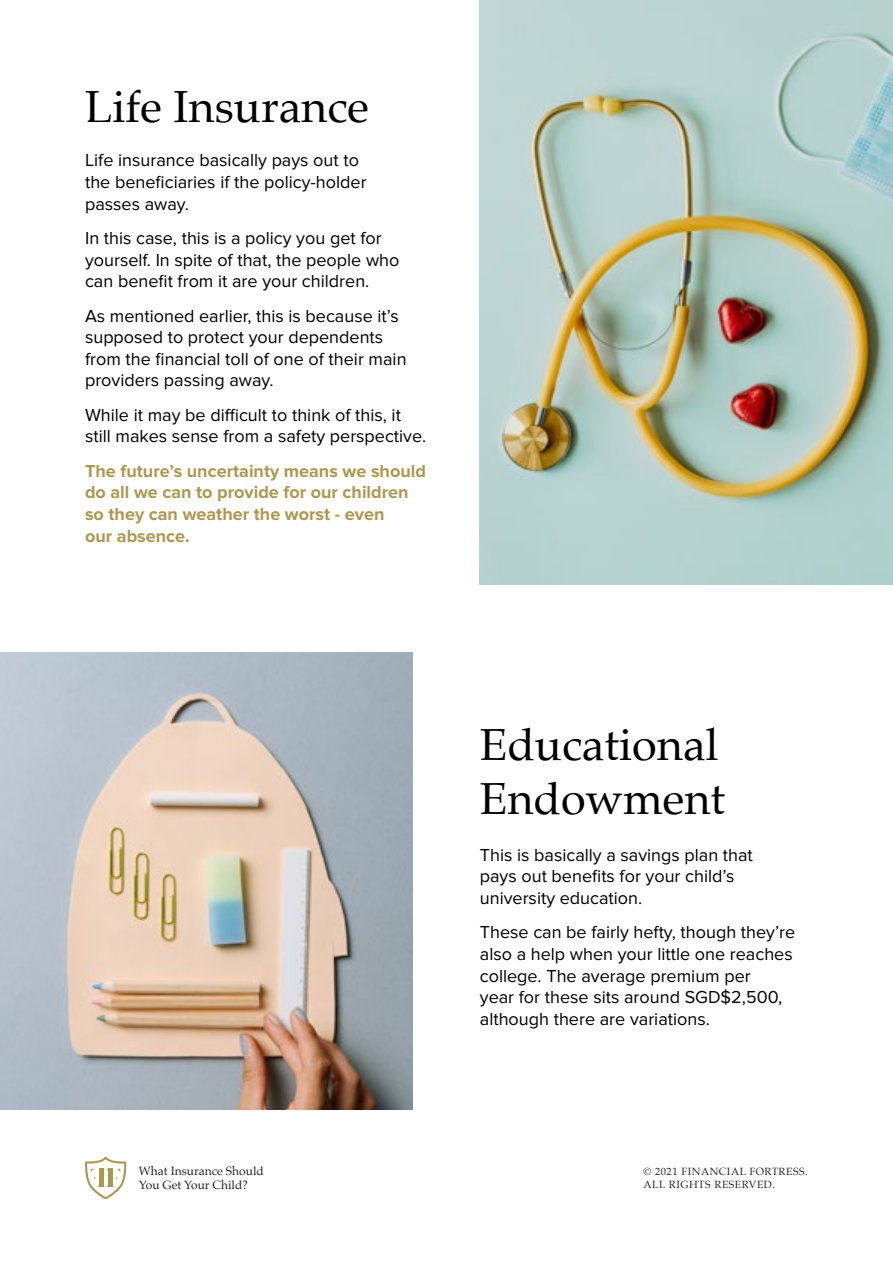
<style>
.page{position:relative;width:893px;height:1263px;background:#fff}
.page>*{position:absolute;margin:0;border:0;box-sizing:border-box;transform-origin:0 0}
.t1{font:45px/54px "Palatino";color:#000}
.t2{font:18px/21.6px "Proxima Nova";color:#000}
.t3{font:700 18px/21.6px "Proxima Nova";color:#ad984f}
.t4{font:12px/14.4px "Palatino";color:#272624}
.t5{font:10.5px/12.6px "Palatino";letter-spacing:.05em;color:#272624}
</style>
<div class="page">
<svg style="left:85px;top:1157px;width:42px;height:42px"></svg>
<img style="left:480px;top:0;width:413px;height:585px">
<img style="left:0;top:653px;width:412px;height:457px">
<h1 class="t1" style="left:85px;top:80px;width:285px">Life Insurance</h1>
<p class="t2" style="left:85px;top:150px;width:283px">Life insurance basically pays out to the beneficiaries if the policy-holder passes away.</p>
<p class="t2" style="left:85px;top:227px;width:316px">In this case, this is a policy you get for yourself. In spite of that, the people who can benefit from it are your children.</p>
<p class="t2" style="left:85px;top:305px;width:323px">As mentioned earlier, this is because it’s supposed to protect your dependents from the financial toll of one of their main providers passing away.</p>
<p class="t2" style="left:85px;top:404px;width:343px">While it may be difficult to think of this, it still makes sense from a safety perspective.</p>
<p class="t3" style="left:85px;top:460px;width:342px">The future’s uncertainty means we should do all we can to provide for our children so they can weather the worst - even<br>our absence.</p>
<h1 class="t1" style="left:480px;top:717px;width:247px">Educational<br>Endowment</h1>
<p class="t2" style="left:480px;top:844px;width:275px">This is basically a savings plan that pays out benefits for your child’s university education.</p>
<p class="t2" style="left:480px;top:922px;width:317px">These can be fairly hefty, though they’re also a help when your little one reaches college. The average premium per<br>year for these sits around SGD$2,500, although there are variations.</p>
<p class="t4" style="left:139px;top:1163px;width:126px">What Insurance Should<br>You Get Your Child?</p>
<p class="t5" style="left:644px;top:1165px;width:166px">©️ 2021 FINANCIAL FORTRESS.<br>ALL RIGHTS RESERVED.</p>
</div>
